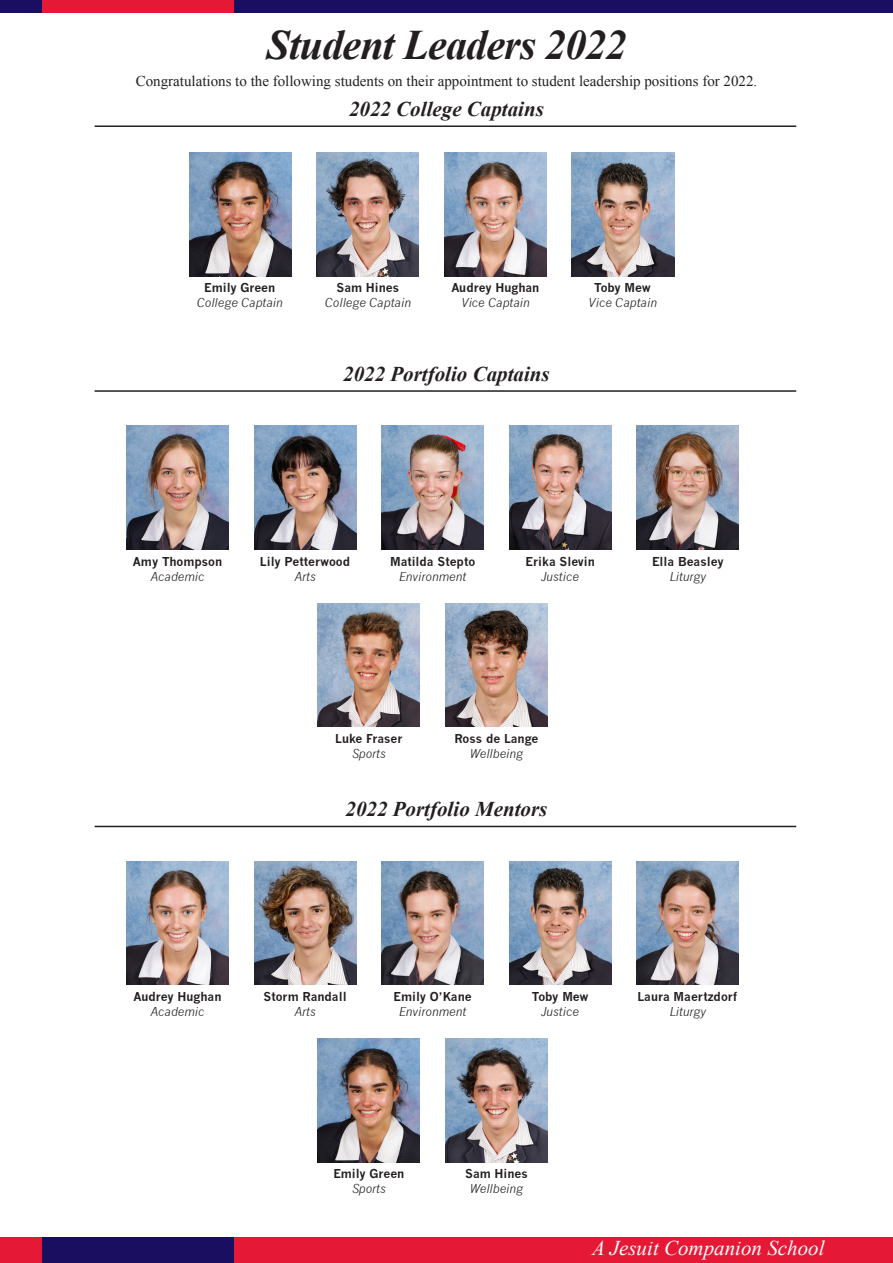
<style>
.page{position:relative;width:893px;height:1263px;background:#fff}
.page>*{position:absolute;margin:0;border:0;box-sizing:border-box;transform-origin:0 0}
.t1{font:italic 700 42px "Times New Roman";letter-spacing:-.02em;color:#231f20}
.t2{font:italic 700 21px "Times New Roman";color:#231f20}
.t3{font:italic 21px "Times New Roman";color:#fff}
.t4{font:15px "Times New Roman";color:#231f20}
.t5{font:700 12px "News Gothic";color:#231f20}
.t6{font:italic 12px "News Gothic";color:#231f20}
</style>
<div class="page">
<div style="left:0;top:1237px;width:893px;height:26px;background:#e51836"></div>
<div style="left:43px;top:1237px;width:191px;height:26px;background:#1a0e60"></div>
<div style="left:0;top:0;width:893px;height:13px;background:#1a0e60"></div>
<div style="left:43px;top:0;width:191px;height:13px;background:#e51836"></div>
<hr style="left:95px;top:125px;width:701px;height:2px;background:#231f20">
<img style="left:189px;top:153px;width:102px;height:123px">
<img style="left:317px;top:153px;width:102px;height:123px">
<img style="left:444px;top:153px;width:102px;height:123px">
<img style="left:572px;top:153px;width:102px;height:123px">
<img style="left:126px;top:426px;width:103px;height:123px">
<img style="left:254px;top:426px;width:102px;height:123px">
<img style="left:382px;top:426px;width:102px;height:123px">
<img style="left:509px;top:426px;width:102px;height:123px">
<img style="left:637px;top:426px;width:102px;height:123px">
<img style="left:318px;top:603px;width:102px;height:123px">
<img style="left:445px;top:603px;width:102px;height:123px">
<hr style="left:95px;top:390px;width:701px;height:2px;background:#231f20">
<img style="left:126px;top:861px;width:103px;height:124px">
<img style="left:254px;top:861px;width:102px;height:124px">
<img style="left:382px;top:861px;width:102px;height:124px">
<img style="left:509px;top:861px;width:102px;height:124px">
<img style="left:637px;top:861px;width:102px;height:124px">
<img style="left:318px;top:1039px;width:102px;height:123px">
<img style="left:445px;top:1039px;width:102px;height:123px">
<hr style="left:95px;top:826px;width:701px;height:1px;background:#231f20">
<p class="t1" style="left:267px;top:15px;width:361px">Student Leaders 2022</p>
<p class="t4" style="left:136px;top:71px;width:623px">Congratulations to the following students on their appointment to student leadership positions for 2022.</p>
<p class="t2" style="left:349px;top:94px;width:196px">2022 College Captains</p>
<p class="t5" style="left:204px;top:281px;width:73px">Emily Green</p>
<p class="t6" style="left:196px;top:296px;width:88px">College Captain</p>
<p class="t5" style="left:336px;top:281px;width:64px">Sam Hines</p>
<p class="t6" style="left:325px;top:296px;width:88px">College Captain</p>
<p class="t5" style="left:451px;top:281px;width:89px">Audrey Hughan</p>
<p class="t6" style="left:461px;top:296px;width:71px">Vice Captain</p>
<p class="t2" style="left:343px;top:359px;width:208px">2022 Portfolio Captains</p>
<p class="t5" style="left:594px;top:281px;width:58px">Toby Mew</p>
<p class="t6" style="left:588px;top:296px;width:71px">Vice Captain</p>
<p class="t5" style="left:133px;top:554px;width:91px">Amy Thompson</p>
<p class="t6" style="left:151px;top:569px;width:56px">Academic</p>
<p class="t5" style="left:260px;top:554px;width:92px">Lily Petterwood</p>
<p class="t6" style="left:294px;top:569px;width:23px">Arts</p>
<p class="t5" style="left:390px;top:554px;width:87px">Matilda Stepto</p>
<p class="t6" style="left:399px;top:569px;width:69px">Environment</p>
<p class="t5" style="left:525px;top:554px;width:71px">Erika Slevin</p>
<p class="t6" style="left:542px;top:569px;width:39px">Justice</p>
<p class="t5" style="left:652px;top:554px;width:73px">Ella Beasley</p>
<p class="t6" style="left:669px;top:569px;width:38px">Liturgy</p>
<p class="t5" style="left:335px;top:731px;width:69px">Luke Fraser</p>
<p class="t6" style="left:352px;top:746px;width:35px">Sports</p>
<p class="t5" style="left:454px;top:731px;width:85px">Ross de Lange</p>
<p class="t6" style="left:470px;top:746px;width:55px">Wellbeing</p>
<p class="t2" style="left:346px;top:794px;width:203px">2022 Portfolio Mentors</p>
<p class="t5" style="left:134px;top:989px;width:89px">Audrey Hughan</p>
<p class="t6" style="left:151px;top:1004px;width:56px">Academic</p>
<p class="t5" style="left:263px;top:989px;width:85px">Storm Randall</p>
<p class="t6" style="left:294px;top:1004px;width:23px">Arts</p>
<p class="t5" style="left:394px;top:989px;width:80px">Emily O’Kane</p>
<p class="t6" style="left:399px;top:1004px;width:69px">Environment</p>
<p class="t5" style="left:532px;top:989px;width:58px">Toby Mew</p>
<p class="t6" style="left:542px;top:1004px;width:39px">Justice</p>
<p class="t5" style="left:637px;top:989px;width:101px">Laura Maertzdorf</p>
<p class="t6" style="left:669px;top:1004px;width:38px">Liturgy</p>
<p class="t5" style="left:333px;top:1166px;width:73px">Emily Green</p>
<p class="t6" style="left:352px;top:1182px;width:35px">Sports</p>
<p class="t5" style="left:465px;top:1166px;width:64px">Sam Hines</p>
<p class="t6" style="left:470px;top:1182px;width:55px">Wellbeing</p>
<p class="t3" style="left:592px;top:1234px;width:234px">A Jesuit Companion School</p>
</div>
